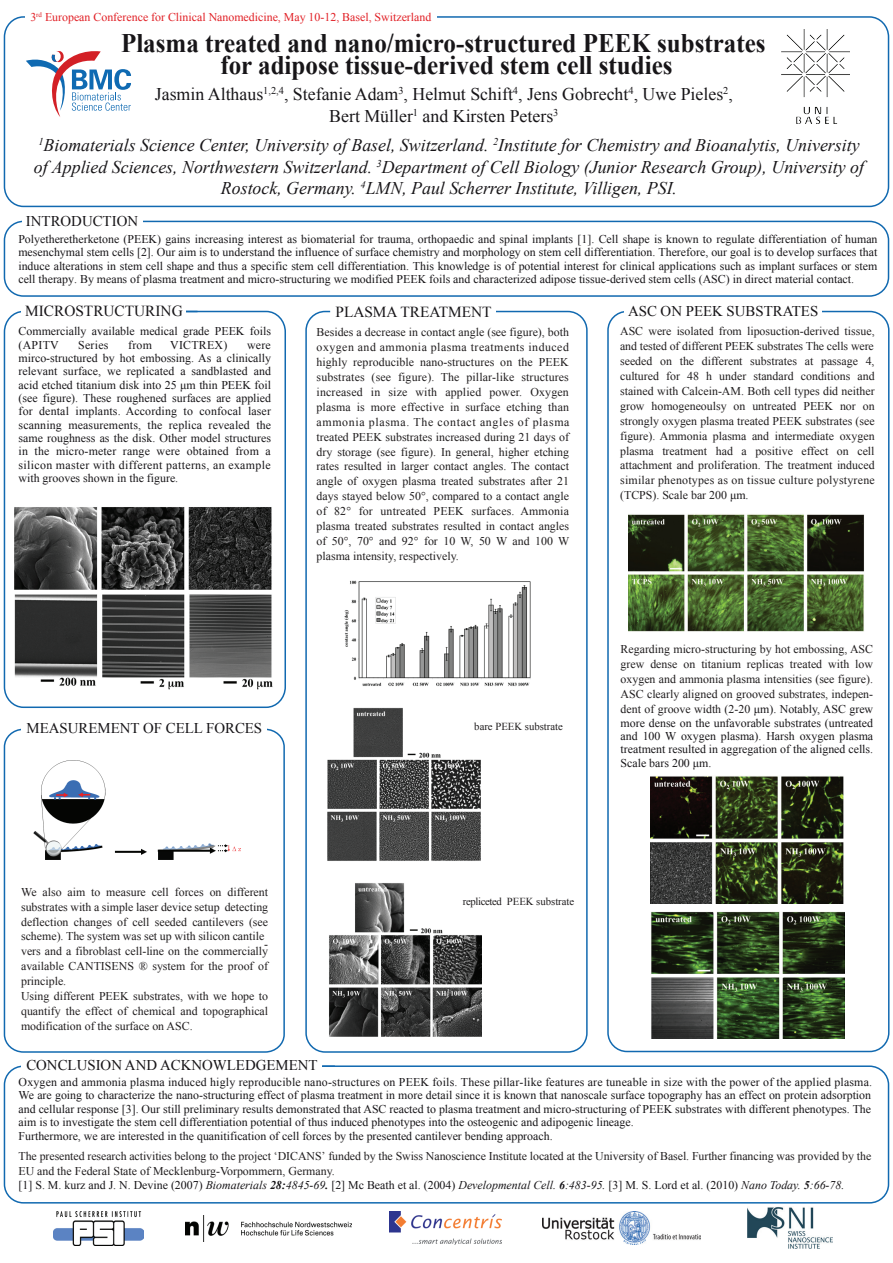
<style>
.page{position:relative;width:893px;height:1263px;background:#fff}
.page>*{position:absolute;margin:0;border:0;box-sizing:border-box;transform-origin:0 0}
.t1{font:700 26.7px/22.5px "Times New Roman";color:#171518;text-align:center;scale:.94 1}
.t2{font:italic 17.85px/21.5px "Times New Roman";color:#171518;text-align:center}
.t3{font:17.85px/21.5px "Times New Roman";color:#171518;text-align:center}
.t4{font:15.3px "Times New Roman";color:#171518}
.t5{font:14.85px "Times New Roman";color:#171518}
.t6{font:11.85px/13.4px "Times New Roman";color:#171518;text-align:justify}
.t7{font:11.85px/14.9px "Times New Roman";color:#201d1e;text-align:justify}
.t8{font:11.85px "Times New Roman";color:#e11f25}
.t9{font:11.85px "Times New Roman";letter-spacing:.02em;color:#171518}
.t10{font:10.65px "Times New Roman";color:#201d1e}
.s1{color:#171518}
.s2{font-style:italic}
.s3{font-weight:700;font-style:italic}
</style>
<div class="page">
<div style="left:4px;top:221px;width:885px;height:76px;border:2px solid #1169b0;border-radius:19px"></div>
<div style="left:22px;top:213px;width:120px;height:17px;background:#fff"></div>
<div style="left:305px;top:311px;width:283px;height:742px;border:2px solid #1169b0;border-radius:19px"></div>
<div style="left:4px;top:16px;width:885px;height:191px;border:2px solid #1169b0;border-radius:20px"></div>
<div style="left:4px;top:729px;width:281px;height:324px;border:2px solid #1169b0;border-radius:18px"></div>
<div style="left:607px;top:311px;width:282px;height:741px;border:2px solid #1169b0;border-radius:19px"></div>
<div style="left:624px;top:304px;width:198px;height:16px;background:#fff"></div>
<div style="left:22px;top:721px;width:245px;height:16px;background:#fff"></div>
<svg style="left:26px;top:51px;width:105px;height:66px"></svg>
<div style="left:25px;top:11px;width:412px;height:12px;background:#fff"></div>
<img style="left:53px;top:1212px;width:91px;height:33px">
<img style="left:186px;top:1215px;width:166px;height:26px">
<img style="left:389px;top:1211px;width:113px;height:34px">
<img style="left:543px;top:1212px;width:158px;height:32px">
<img style="left:747px;top:1207px;width:85px;height:42px">
<img style="left:782px;top:30px;width:67px;height:94px">
<img style="left:14px;top:507px;width:259px;height:182px">
<img style="left:344px;top:580px;width:187px;height:106px">
<div style="left:331px;top:304px;width:165px;height:17px;background:#fff"></div>
<img style="left:651px;top:911px;width:193px;height:128px">
<img style="left:33px;top:760px;width:208px;height:100px">
<img style="left:327px;top:707px;width:154px;height:154px">
<img style="left:329px;top:883px;width:153px;height:154px">
<img style="left:629px;top:514px;width:235px;height:118px">
<img style="left:651px;top:776px;width:193px;height:127px">
<div style="left:4px;top:311px;width:282px;height:397px;border:2px solid #1169b0;border-radius:20px"></div>
<svg style="left:186px;top:311px;width:12px;height:1px"></svg>
<div style="left:4px;top:1065px;width:885px;height:138px;border:2px solid #1169b0;border-radius:19px"></div>
<svg style="left:322px;top:1065px;width:13px;height:2px"></svg>
<div style="left:22px;top:1058px;width:300px;height:16px;background:#fff"></div>
<div style="left:22px;top:303px;width:164px;height:17px;background:#fff"></div>
<p class="t8" style="left:30px;top:9px;width:403px">3<sup>rd</sup> European Conference for Clinical Nanomedicine, May 10-12, Basel, Switzerland</p>
<h1 class="t1" style="left:121px;top:31px;width:687px">Plasma treated and nano/micro-structured PEEK substrates for adipose tissue-derived stem cell studies</h1>
<h2 class="t3" style="left:155px;top:83px;width:580px">Jasmin Althaus<sup>1,2,4</sup>, Stefanie Adam<sup>3</sup>, Helmut Schift<sup>4</sup>, Jens Gobrecht<sup>4</sup>, Uwe Pieles<sup>2</sup>,<br>Bert Müller<sup>1</sup> and Kirsten Peters<sup>3</sup></h2>
<p class="t2" style="left:34px;top:134px;width:832px"><sup>1</sup>Biomaterials Science Center, University of Basel, Switzerland. <sup>2</sup>Institute for Chemistry and Bioanalytis, University of Applied Sciences, Northwestern Switzerland. <sup>3</sup>Department of Cell Biology (Junior Research Group), University of<br>Rostock, Germany. <sup>4</sup>LMN, Paul Scherrer Institute, Villigen, PSI.</p>
<p class="t5" style="left:26px;top:211px;width:114px">INTRODUCTION</p>
<p class="t6" style="left:18px;top:232px;width:861px">Polyetheretherketone (PEEK) gains increasing interest as biomaterial for trauma, orthopaedic and spinal implants [1]. Cell shape is known to regulate differentiation of human mesenchymal stem cells [2]. Our aim is to understand the influence of surface chemistry and morphology on stem cell differentiation. Therefore, our goal is to develop surfaces that induce alterations in stem cell shape and thus a specific stem cell differentiation. This knowledge is of potential interest for clinical applications such as implant surfaces or stem cell therapy. By means of plasma treatment and micro-structuring we modified PEEK foils and characterized adipose tissue-derived stem cells (ASC) in direct material contact.</p>
<p class="t4" style="left:25px;top:301px;width:159px">MICROSTRUCTURING</p>
<p class="t6" style="left:19px;top:324px;width:254px">Commercially available medical grade PEEK foils (APITV</p>
<p class="t6" style="left:78px;top:338px;width:32px">Series</p>
<p class="t6" style="left:128px;top:338px;width:25px">from</p>
<p class="t9" style="left:170px;top:337px;width:59px">VICTREX)</p>
<p class="t6" style="left:19px;top:338px;width:254px;text-indent:228px">were mirco-structured by hot embossing. As a clinically relevant surface, we replicated a sandblasted and acid etched titanium disk into 25 μm thin PEEK foil (see figure). These roughened surfaces are applied for dental implants. According to confocal laser scanning measurements, the replica revealed the same roughness as the disk. Other model structures in the micro-meter range were obtained from a silicon master with different patterns, an example with grooves shown in the figure.</p>
<p class="t4" style="left:335px;top:301px;width:158px">PLASMA TREATMENT</p>
<p class="t7" style="left:317px;top:325px;width:254px">Besides a decrease in contact angle (see figure), both oxygen and ammonia plasma treatments induced highly reproducible nano-structures on the PEEK substrates (see figure). The pillar-like structures increased in size with applied power. Oxygen plasma is more effective in surface etching than ammonia plasma. The contact angles of plasma treated PEEK substrates increased during 21 days of dry storage (see figure). In general, higher etching rates resulted in larger contact angles. The contact angle of oxygen plasma treated substrates after 21 days stayed below 50°, compared to a contact angle of 82° for untreated PEEK surfaces. Ammonia plasma treated substrates resulted in contact angles of 50°, 70° and 92° for 10 W, 50 W and 100 W plasma intensity, respectively.</p>
<p class="t5" style="left:27px;top:718px;width:237px">MEASUREMENT OF CELL FORCES</p>
<p class="t10" style="left:474px;top:719px;width:90px">bare PEEK substrate</p>
<p class="t5" style="left:628px;top:301px;width:192px">ASC ON PEEK SUBSTRATES</p>
<p class="t7" style="left:620px;top:324px;width:256px">ASC were isolated from liposuction-derived tissue, and tested of different PEEK substrates The cells were seeded on the different substrates at passage 4, cultured for 48 h under standard conditions and stained with Calcein-AM. Both cell types did neither grow homogeneoulsy on untreated PEEK nor on strongly oxygen plasma treated PEEK substrates (see figure). Ammonia plasma and intermediate oxygen plasma treatment had a positive effect on cell attachment and proliferation. The treatment induced similar phenotypes as on tissue culture polystyrene (TCPS). Scale bar 200 <span class="s1">μm.</span></p>
<p class="t7" style="left:621px;top:642px;width:254px">Regarding micro-structuring by hot embossing, ASC grew dense on titanium replicas treated with low oxygen and ammonia plasma intensities (see figure).<br>ASC clearly aligned on grooved substrates, indepen&shy;dent of groove width (2-20 <span class="s1">μm). Notably, ASC grew</span></p>
<p class="t6" style="left:621px;top:716px;width:254px">more dense on the unfavorable substrates (untreated and 100 W oxygen plasma). Harsh oxygen plasma treatment resulted in aggregation of the aligned cells.<br>Scale bars 200 μm.</p>
<p class="t7" style="left:21px;top:884px;width:249px">We also aim to measure cell forces on different substrates with a simple laser device setup detecting deflection changes of cell seeded cantilevers (see scheme). The system was set up with silicon cantile</p>
<p class="t7" style="left:264px;top:936px;width:5px">-</p>
<p class="t7" style="left:21px;top:944px;width:249px;text-align:left">vers and a fibroblast cell-line on the commercially available CANTISENS ® system for the proof of principle.<br>Using different PEEK substrates, with we hope to quantify the effect of chemical and topographical modification of the surface on ASC.</p>
<p class="t5" style="left:26px;top:1055px;width:293px">CONCLUSION AND ACKNOWLEDGEMENT</p>
<p class="t10" style="left:463px;top:895px;width:113px">repliceted PEEK substrate</p>
<p class="t6" style="left:19px;top:1075px;width:855px;text-align:left">Oxygen and ammonia plasma induced higly reproducible nano-structures on PEEK foils. These pillar-like features are tuneable in size with the power of the applied plasma.<br>We are going to characterize the nano-structuring effect of plasma treatment in more detail since it is known that nanoscale surface topography has an effect on protein adsorption and cellular response [3]. Our still preliminary results demonstrated that ASC reacted to plasma treatment and micro-structuring of PEEK substrates with different phenotypes. The aim is to investigate the stem cell differentiation potential of thus induced phenotypes into the osteogenic and adipogenic lineage.<br>Furthermore, we are interested in the quanitification of cell forces by the presented cantilever bending approach.</p>
<p class="t7" style="left:19px;top:1149px;width:854px">The presented research activities belong to the project ‘DICANS’ funded by the Swiss Nanoscience Institute located at the University of Basel. Further financing was provided by the<br>EU and the Federal State of Mecklenburg-Vorpommern, Germany.</p>
<p class="t6" style="left:19px;top:1178px;width:827px">[1] S. M. kurz and J. N. Devine (2007) <span class="s2">Biomaterials</span> <span class="s3">28:</span><span class="s2">4845-69</span><span class="s3">.</span> [2] Mc Beath et al. (2004) <span class="s2">Developmental Cell.</span> <span class="s3">6</span><span class="s2">:483-95.</span> [3] M. S. Lord et al. (2010) <span class="s2">Nano Today.</span> <span class="s3">5</span><span class="s2">:66-78.</span></p>
</div>
